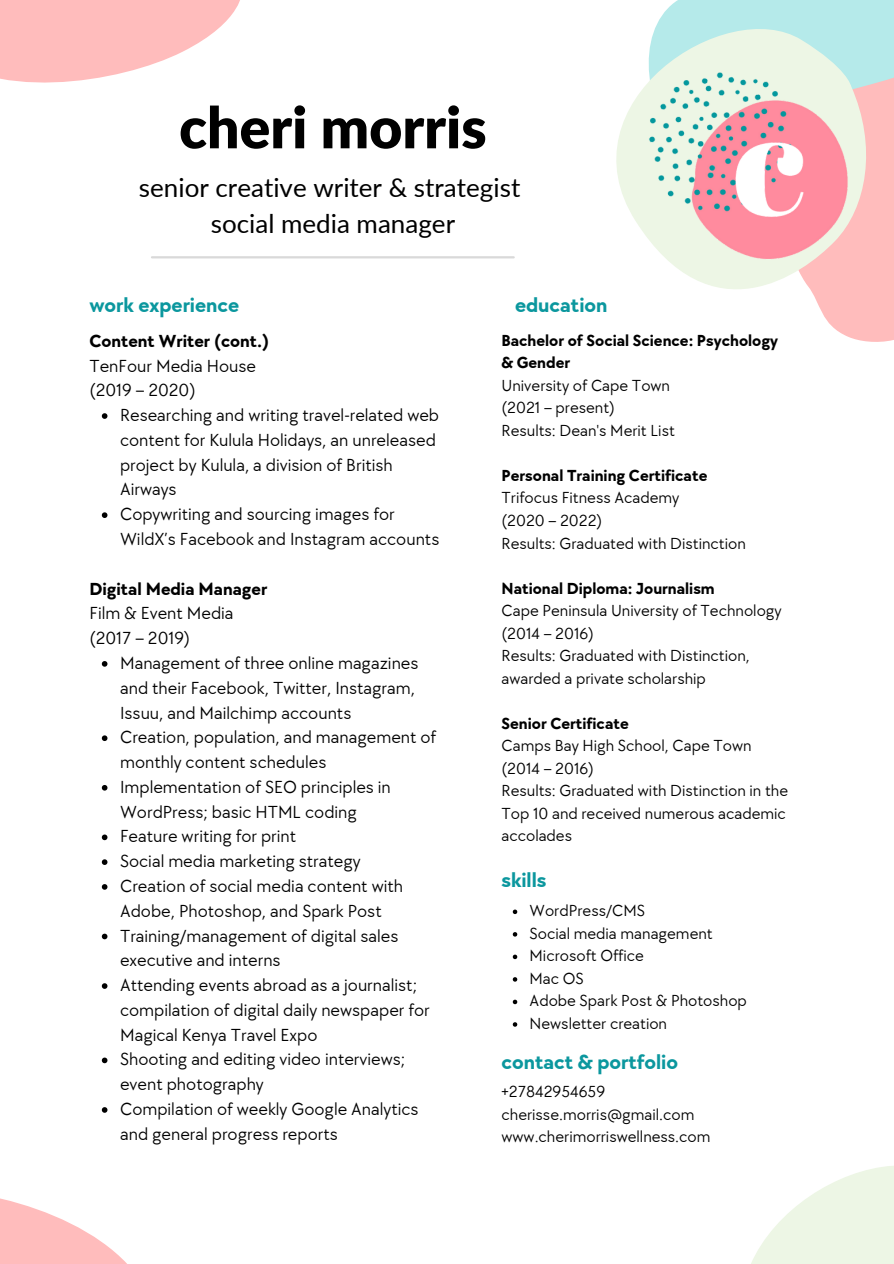
<style>
.page{position:relative;width:894px;height:1264px;background:#fff}
.page>*{position:absolute;margin:0;border:0;box-sizing:border-box;transform-origin:0 0}
.t1{font:900 57.15px "Lato";color:#000}
.t2{font:25.95px "Lato";color:#000}
.t3{font:700 21px "TT Chocolates";color:#0b979e}
.t4{font:18px/24.8px "TT Chocolates";color:#000}
.t5{font:700 18px "TT Chocolates";color:#000}
.t6{font:16.5px/22.5px "TT Chocolates";color:#000}
.t7{font:700 16.5px/22.5px "TT Chocolates";color:#000}
</style>
<div class="page">
<svg style="left:751px;top:1166px;width:142px;height:97px"></svg>
<svg style="left:0;top:0;width:240px;height:83px"></svg>
<hr style="left:152px;top:256px;width:361px;height:2px;background:#d9d9d9">
<div style="left:859px;top:193px;width:34px;height:149px;background:#ffbcbc"></div>
<svg style="left:877px;top:0;width:16px;height:193px;background:#e0cfcf"></svg>
<svg style="left:616px;top:0;width:261px;height:340px"></svg>
<img style="left:619px;top:35px;width:258px;height:258px">
<svg style="left:512px;top:909px;width:5px;height:5px"></svg>
<svg style="left:512px;top:932px;width:5px;height:4px"></svg>
<svg style="left:512px;top:954px;width:5px;height:5px"></svg>
<svg style="left:512px;top:977px;width:5px;height:4px"></svg>
<svg style="left:512px;top:999px;width:5px;height:5px"></svg>
<svg style="left:512px;top:1022px;width:5px;height:4px"></svg>
<svg style="left:102px;top:413px;width:5px;height:6px"></svg>
<svg style="left:102px;top:512px;width:5px;height:6px"></svg>
<svg style="left:102px;top:661px;width:5px;height:5px"></svg>
<svg style="left:102px;top:735px;width:5px;height:6px"></svg>
<svg style="left:102px;top:785px;width:5px;height:5px"></svg>
<svg style="left:102px;top:834px;width:5px;height:6px"></svg>
<svg style="left:102px;top:859px;width:5px;height:6px"></svg>
<svg style="left:102px;top:884px;width:5px;height:5px"></svg>
<svg style="left:102px;top:933px;width:5px;height:6px"></svg>
<svg style="left:102px;top:983px;width:5px;height:5px"></svg>
<svg style="left:102px;top:1057px;width:5px;height:6px"></svg>
<svg style="left:0;top:1107px;width:126px;height:156px"></svg>
<p class="t1" style="left:179px;top:92px;width:309px">cheri morris</p>
<p class="t2" style="left:139px;top:172px;width:383px">senior creative writer &amp; strategist</p>
<p class="t2" style="left:211px;top:208px;width:246px">social media manager</p>
<p class="t3" style="left:89px;top:293px;width:151px">work experience</p>
<p class="t5" style="left:89px;top:330px;width:181px">Content Writer (cont.)</p>
<p class="t4" style="left:89px;top:354px;width:168px">TenFour Media House</p>
<p class="t4" style="left:89px;top:378px;width:108px">(2019 – 2020)</p>
<p class="t4" style="left:120px;top:403px;width:320px">Researching and writing travel-related web content for Kulula Holidays, an unreleased project by Kulula, a division of British Airways</p>
<p class="t4" style="left:120px;top:502px;width:321px">Copywriting and sourcing images for<br>WildX’s Facebook and Instagram accounts</p>
<p class="t5" style="left:89px;top:578px;width:179px">Digital Media Manager</p>
<p class="t4" style="left:89px;top:601px;width:146px">Film &amp; Event Media</p>
<p class="t4" style="left:89px;top:626px;width:102px">(2017 – 2019)</p>
<p class="t4" style="left:120px;top:651px;width:300px">Management of three online magazines and their Facebook, Twitter, Instagram,<br>Issuu, and Mailchimp accounts</p>
<p class="t4" style="left:120px;top:725px;width:317px">Creation, population, and management of monthly content schedules</p>
<p class="t4" style="left:120px;top:775px;width:272px">Implementation of SEO principles in<br>WordPress; basic HTML coding</p>
<p class="t4" style="left:120px;top:824px;width:178px">Feature writing for print</p>
<p class="t4" style="left:120px;top:849px;width:242px">Social media marketing strategy</p>
<p class="t4" style="left:120px;top:874px;width:284px">Creation of social media content with<br>Adobe, Photoshop, and Spark Post</p>
<p class="t4" style="left:120px;top:923px;width:280px">Training/management of digital sales executive and interns</p>
<p class="t4" style="left:120px;top:973px;width:311px">Attending events abroad as a journalist; compilation of digital daily newspaper for<br>Magical Kenya Travel Expo</p>
<p class="t4" style="left:120px;top:1047px;width:286px">Shooting and editing video interviews; event photography</p>
<p class="t4" style="left:120px;top:1097px;width:300px">Compilation of weekly Google Analytics and general progress reports</p>
<p class="t3" style="left:515px;top:293px;width:94px">education</p>
<p class="t7" style="left:501px;top:329px;width:278px">Bachelor of Social Science: Psychology &amp; Gender</p>
<p class="t6" style="left:501px;top:374px;width:170px">University of Cape Town</p>
<p class="t6" style="left:501px;top:397px;width:115px">(2021 – present)</p>
<p class="t6" style="left:501px;top:419px;width:175px">Results: Dean's Merit List</p>
<p class="t7" style="left:501px;top:465px;width:207px">Personal Training Certificate</p>
<p class="t6" style="left:501px;top:487px;width:179px">Trifocus Fitness Academy</p>
<p class="t6" style="left:501px;top:510px;width:102px">(2020 – 2022)</p>
<p class="t6" style="left:501px;top:532px;width:246px">Results: Graduated with Distinction</p>
<p class="t7" style="left:501px;top:577px;width:215px">National Diploma: Journalism</p>
<p class="t6" style="left:501px;top:600px;width:281px">Cape Peninsula University of Technology</p>
<p class="t6" style="left:501px;top:622px;width:94px">(2014 – 2016)</p>
<p class="t6" style="left:501px;top:645px;width:250px">Results: Graduated with Distinction, awarded a private scholarship</p>
<p class="t7" style="left:501px;top:712px;width:129px">Senior Certificate</p>
<p class="t6" style="left:501px;top:735px;width:251px">Camps Bay High School, Cape Town (2014 – 2016)</p>
<p class="t6" style="left:501px;top:780px;width:288px">Results: Graduated with Distinction in the<br>Top 10 and received numerous academic accolades</p>
<p class="t3" style="left:501px;top:868px;width:47px">skills</p>
<p class="t6" style="left:529px;top:900px;width:117px">WordPress/CMS</p>
<p class="t6" style="left:529px;top:922px;width:185px">Social media management</p>
<p class="t6" style="left:529px;top:945px;width:116px">Microsoft Office</p>
<p class="t6" style="left:529px;top:967px;width:56px">Mac OS</p>
<p class="t6" style="left:529px;top:990px;width:219px">Adobe Spark Post &amp; Photoshop</p>
<p class="t6" style="left:529px;top:1012px;width:139px">Newsletter creation</p>
<p class="t3" style="left:501px;top:1050px;width:178px">contact &amp; portfolio</p>
<p class="t6" style="left:501px;top:1080px;width:105px">+27842954659</p>
<p class="t6" style="left:501px;top:1103px;width:194px">cherisse.morris@gmail.com</p>
<p class="t6" style="left:501px;top:1125px;width:210px">www.cherimorriswellness.com</p>
</div>
